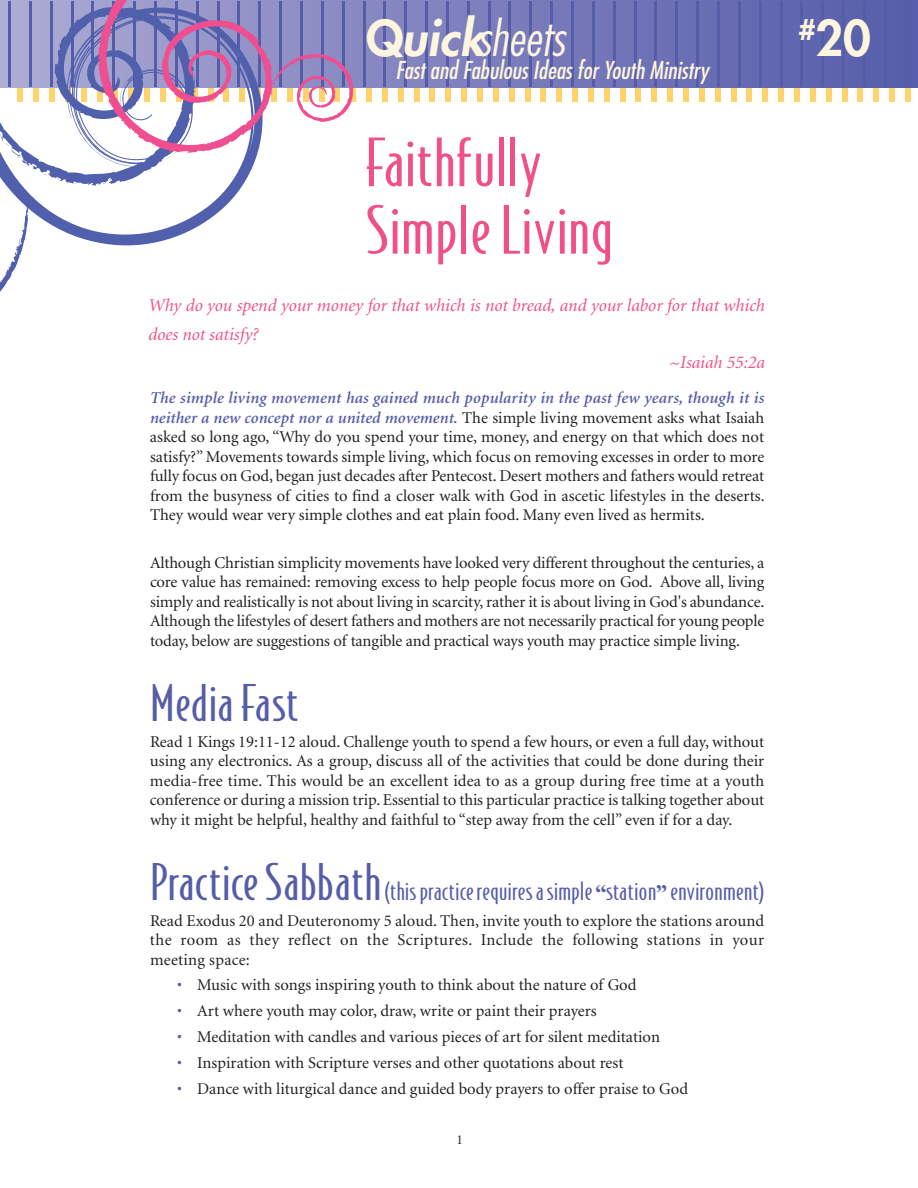
<style>
.page{position:relative;width:918px;height:1188px;background:#fff}
.page>*{position:absolute;margin:0;border:0;box-sizing:border-box;transform-origin:0 0}
.t1{font:63px/67.5px "STI Mac Sans";letter-spacing:.005em;color:#f05089}
.t2{font:italic 300 condensed 48px "Futura";color:#fef5de}
.t3{font:48px "STI Mac Sans";letter-spacing:.02em;color:#555da9}
.t4{font:800 48px "Futura";color:#fef5de}
.t5{font:24px "STI Mac Sans";letter-spacing:.015em;color:#555da9}
.t6{font:italic condensed 24px "Futura";color:#fef5de}
.t7{font:italic 18px "Minion";color:#f05089}
.t8{font:16.5px/19.5px "Minion";color:#231f20;text-align:justify}
.t9{font:13.5px "Minion";color:#231f20}
.s1{font-weight:800;font-style:normal;font-stretch:normal}
.s2{font-weight:800;font-stretch:normal}
.s3{font-weight:600;font-style:italic;color:#555da9}
.s4{font-size:48px}
.s5{font-family:"Perpetua";font-weight:700}
.s6{color:#555da9}
</style>
<div class="page">
<div style="left:350px;top:16px;width:6px;height:86px;background:#fed36b"></div>
<div style="left:366px;top:16px;width:6px;height:86px;background:#fed36b"></div>
<div style="left:382px;top:16px;width:6px;height:86px;background:#fed36b"></div>
<div style="left:398px;top:16px;width:6px;height:86px;background:#fed36b"></div>
<div style="left:414px;top:16px;width:5px;height:86px;background:#fed36b"></div>
<div style="left:430px;top:16px;width:5px;height:86px;background:#fed36b"></div>
<div style="left:446px;top:16px;width:5px;height:86px;background:#fed36b"></div>
<div style="left:461px;top:16px;width:6px;height:86px;background:#fed36b"></div>
<div style="left:477px;top:16px;width:6px;height:86px;background:#fed36b"></div>
<div style="left:493px;top:16px;width:6px;height:86px;background:#fed36b"></div>
<div style="left:509px;top:16px;width:5px;height:86px;background:#fed36b"></div>
<div style="left:525px;top:16px;width:5px;height:86px;background:#fed36b"></div>
<div style="left:541px;top:16px;width:5px;height:86px;background:#fed36b"></div>
<div style="left:556px;top:16px;width:6px;height:86px;background:#fed36b"></div>
<div style="left:572px;top:16px;width:6px;height:86px;background:#fed36b"></div>
<div style="left:588px;top:16px;width:6px;height:86px;background:#fed36b"></div>
<div style="left:604px;top:16px;width:6px;height:86px;background:#fed36b"></div>
<div style="left:620px;top:16px;width:5px;height:86px;background:#fed36b"></div>
<div style="left:636px;top:16px;width:5px;height:86px;background:#fed36b"></div>
<div style="left:652px;top:16px;width:5px;height:86px;background:#fed36b"></div>
<div style="left:667px;top:16px;width:6px;height:86px;background:#fed36b"></div>
<div style="left:683px;top:16px;width:6px;height:86px;background:#fed36b"></div>
<div style="left:699px;top:16px;width:6px;height:86px;background:#fed36b"></div>
<div style="left:715px;top:16px;width:6px;height:86px;background:#fed36b"></div>
<div style="left:731px;top:16px;width:5px;height:86px;background:#fed36b"></div>
<div style="left:747px;top:16px;width:5px;height:86px;background:#fed36b"></div>
<div style="left:762px;top:16px;width:6px;height:86px;background:#fed36b"></div>
<div style="left:778px;top:16px;width:6px;height:86px;background:#fed36b"></div>
<div style="left:794px;top:16px;width:6px;height:86px;background:#fed36b"></div>
<div style="left:810px;top:16px;width:6px;height:86px;background:#fed36b"></div>
<div style="left:826px;top:16px;width:5px;height:86px;background:#fed36b"></div>
<div style="left:842px;top:16px;width:5px;height:86px;background:#fed36b"></div>
<div style="left:858px;top:16px;width:5px;height:86px;background:#fed36b"></div>
<div style="left:873px;top:16px;width:6px;height:86px;background:#fed36b"></div>
<div style="left:889px;top:16px;width:6px;height:86px;background:#fed36b"></div>
<div style="left:905px;top:16px;width:6px;height:86px;background:#fed36b"></div>
<svg style="left:353px;top:0;width:565px;height:87px;background:#6e72b5"></svg>
<hr style="left:363px;top:1px;width:2px;height:85px;background:#555da9">
<hr style="left:384px;top:1px;width:2px;height:85px;background:#555da9">
<hr style="left:404px;top:1px;width:3px;height:85px;background:#555da9">
<hr style="left:425px;top:1px;width:3px;height:85px;background:#555da9">
<hr style="left:446px;top:1px;width:3px;height:85px;background:#555da9">
<hr style="left:467px;top:1px;width:3px;height:85px;background:#555da9">
<hr style="left:488px;top:1px;width:2px;height:85px;background:#555da9">
<hr style="left:509px;top:1px;width:2px;height:85px;background:#555da9">
<hr style="left:530px;top:1px;width:2px;height:85px;background:#555da9">
<hr style="left:550px;top:1px;width:3px;height:85px;background:#555da9">
<hr style="left:571px;top:1px;width:3px;height:85px;background:#555da9">
<hr style="left:592px;top:1px;width:3px;height:85px;background:#555da9">
<hr style="left:613px;top:1px;width:3px;height:85px;background:#555da9">
<hr style="left:634px;top:1px;width:2px;height:85px;background:#555da9">
<hr style="left:655px;top:1px;width:2px;height:85px;background:#555da9">
<hr style="left:676px;top:1px;width:2px;height:85px;background:#555da9">
<hr style="left:696px;top:1px;width:3px;height:85px;background:#555da9">
<hr style="left:717px;top:1px;width:3px;height:85px;background:#555da9">
<hr style="left:738px;top:1px;width:3px;height:85px;background:#555da9">
<hr style="left:759px;top:1px;width:2px;height:85px;background:#555da9">
<hr style="left:780px;top:1px;width:2px;height:85px;background:#555da9">
<hr style="left:801px;top:1px;width:2px;height:85px;background:#555da9">
<hr style="left:821px;top:1px;width:3px;height:85px;background:#555da9">
<hr style="left:842px;top:1px;width:3px;height:85px;background:#555da9">
<hr style="left:863px;top:1px;width:3px;height:85px;background:#555da9">
<hr style="left:884px;top:1px;width:3px;height:85px;background:#555da9">
<hr style="left:905px;top:1px;width:2px;height:85px;background:#555da9">
<svg style="left:0;top:0;width:353px;height:292px"></svg>
<h2 class="t2" style="left:366px;top:10px;width:200px"><span class="s1">Q</span><span class="s2">uick</span>sheets</h2>
<h3 class="t6" style="left:396px;top:56px;width:315px">Fast and Fabulous Ideas for Youth Ministry</h3>
<h1 class="t1" style="left:365px;top:128px;width:249px">Faithfully<br>SimpleLiving</h1>
<p class="t7" style="left:148px;top:297px;width:618px">Why do you spend your money for that which is not bread, and your labor for that which</p>
<p class="t7" style="left:148px;top:325px;width:112px">does not satisfy?</p>
<p class="t7" style="left:669px;top:354px;width:97px">~Isaiah 55:2a</p>
<p class="t8" style="left:150px;top:389px;width:616px"><span class="s3">The simple living movement has gained much popularity in the past few years, though it is neither a new concept nor a united movement.</span> The simple living movement asks what Isaiah asked so long ago, “Why do you spend your time, money, and energy on that which does not satisfy?”Movements towards simple living, which focus on removing excesses in order to more fully focus on God, began just decades after Pentecost. Desert mothers and fathers would retreat from the busyness of cities to find a closer walk with God in ascetic lifestyles in the deserts.<br>They would wear very simple clothes and eat plain food. Many even lived as hermits.</p>
<p class="t8" style="left:150px;top:553px;width:616px">Although Christian simplicity movements have looked very different throughout the centuries, a core value has remained: removing excess to help people focus more on God. Above all, living simply and realistically is not about living in scarcity, rather it is about living in God's abundance.<br>Although the lifestyles of desert fathers and mothers are not necessarily practical for young people today, below are suggestions of tangible and practical ways youth may practice simple living.</p>
<h2 class="t3" style="left:150px;top:674px;width:149px">MediaFast</h2>
<p class="t8" style="left:150px;top:732px;width:616px">Read 1 Kings 19:11-12 aloud. Challenge youth to spend a few hours, or even a full day, without using any electronics. As a group, discuss all of the activities that could be done during their media-free time. This would be an excellent idea to as a group during free time at a youth conference or during a mission trip. Essential to this particular practice is talking together about why it might be helpful, healthy and faithful to “step away from the cell” even if for a day.</p>
<h3 class="t5" style="left:150px;top:876px;width:616px"><span class="s4">PracticeSabbath</span>(thispracticerequiresasimple <span class="s5">“</span>station<span class="s5">”</span> environment)</h3>
<p class="t8" style="left:150px;top:911px;width:616px">Read Exodus 20 and Deuteronomy 5 aloud. Then, invite youth to explore the stations around the room as they reflect on the Scriptures. Include the following stations in your meeting space:</p>
<p class="t8" style="left:177px;top:976px;width:461px"><span class="s6">•</span> Music with songs inspiring youth to think about the nature of God</p>
<p class="t8" style="left:177px;top:1002px;width:421px"><span class="s6">•</span> Art where youth may color, draw, write or paint their prayers</p>
<p class="t8" style="left:177px;top:1028px;width:485px"><span class="s6">•</span> Meditation with candles and various pieces of art for silent meditation</p>
<p class="t8" style="left:177px;top:1054px;width:448px"><span class="s6">•</span> Inspiration with Scripture verses and other quotations about rest</p>
<p class="t8" style="left:177px;top:1080px;width:513px"><span class="s6">•</span> Dance with liturgical dance and guided body prayers to offer praise to God</p>
<p class="t9" style="left:457px;top:1133px;width:8px">1</p>
<h2 class="t4" style="left:799px;top:8px;width:74px"><sup>#</sup>20</h2>
</div>
